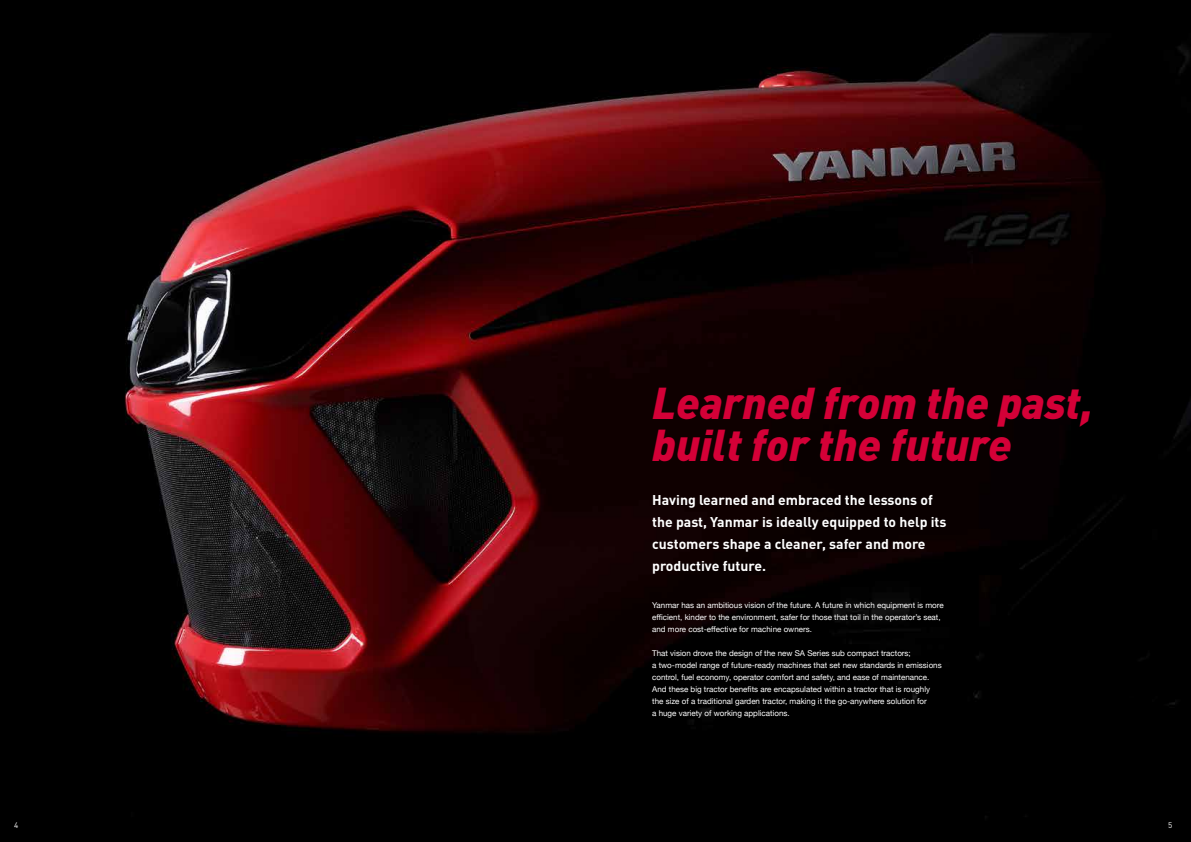
<style>
.page{position:relative;width:1191px;height:842px;background:#fff}
.page>*{position:absolute;margin:0;border:0;box-sizing:border-box;transform-origin:0 0}
.t1{font:italic 900 44px/42px "DIN";color:#d40037}
.t2{font:700 14px/22px "DIN Pro";color:#fff}
.t3{font:8px/12px "Helvetica Neue";color:#fff}
.t4{font:8px "DIN Pro";color:#fff}
</style>
<div class="page">
<img style="left:0;top:0;width:1191px;height:842px">
<p class="t4" style="left:14px;top:820px;width:6px">4</p>
<h1 class="t1" style="left:652px;top:380px;width:443px">Learned from the past, built for the future</h1>
<h2 class="t2" style="left:652px;top:488px;width:296px">Having learned and embraced the lessons of the past, Yanmar is ideally equipped to help its customers shape a cleaner, safer and more productive future.</h2>
<p class="t3" style="left:652px;top:599px;width:293px">Yanmar has an ambitious vision of the future. A future in which equipment is more efficient, kinder to the environment, safer for those that toil in the operator’s seat, and more cost-effective for machine owners.</p>
<p class="t3" style="left:652px;top:647px;width:291px">That vision drove the design of the new SA Series sub compact tractors;<br>a two-model range of future-ready machines that set new standards in emissions control, fuel economy, operator comfort and safety, and ease of maintenance.<br>And these big tractor benefits are encapsulated within a tractor that is roughly the size of a traditional garden tractor, making it the go-anywhere solution for<br>a huge variety of working applications.</p>
<p class="t4" style="left:1168px;top:820px;width:6px">5</p>
</div>
